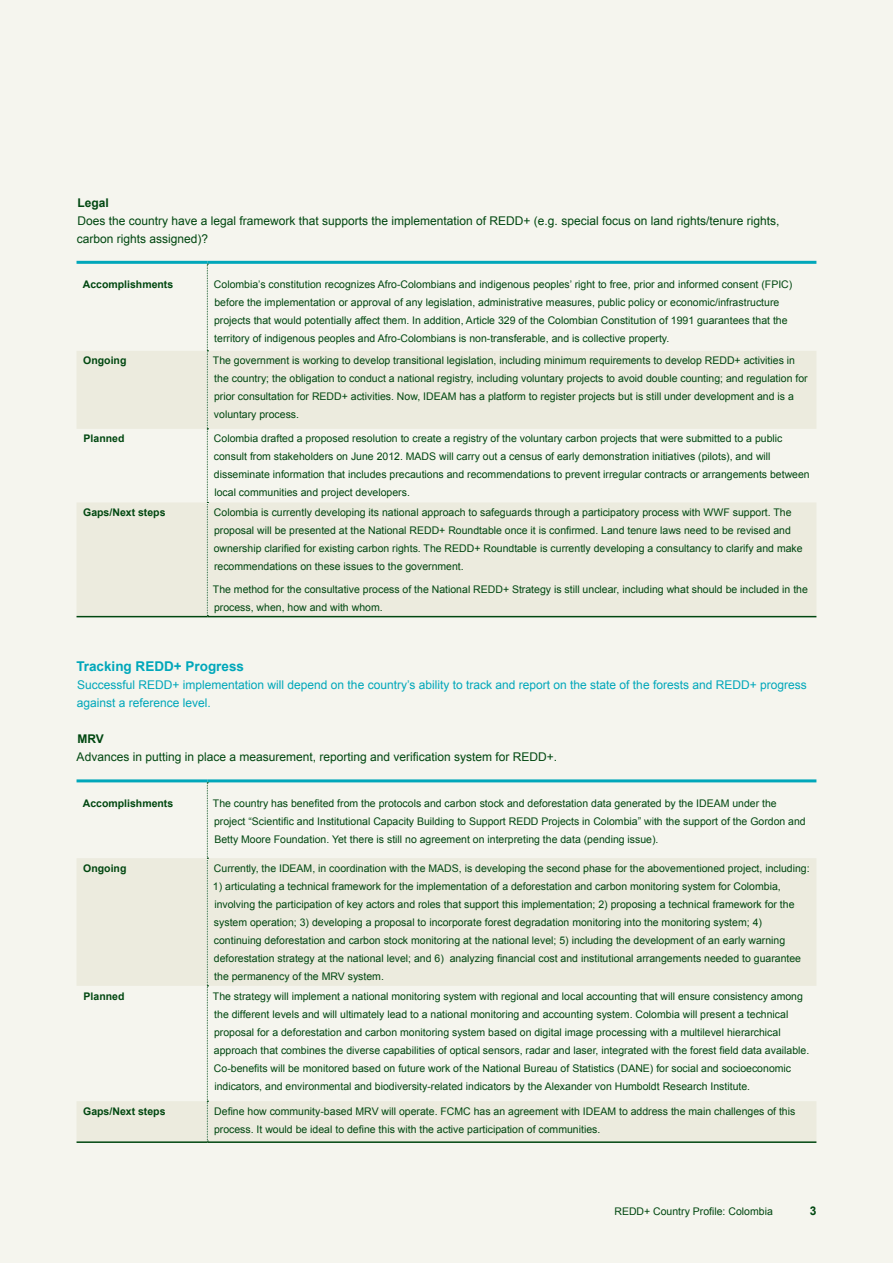
<style>
.page{position:relative;width:893px;height:1263px;background:#f5f5ee}
.page>*{position:absolute;margin:0;border:0;box-sizing:border-box;transform-origin:0 0}
.Subhead_1{font:700 13.5px "Arial";color:#00a7ba}
.Descriptor{font:12px/18px "Arial";color:#004710}
.Descriptor-2{font:12px/18px "Arial";color:#00a7ba}
.Subhead_2{font:700 12px "Arial";color:#004710}
.Body_Sans{font:10.5px/18px "Arial";color:#004710}
.t1{font:700 10.5px "Arial";color:#004710}
</style>
<div class="page">
<svg style="left:77px;top:351px;width:739px;height:265px;fill:#ecebde"></svg>
<hr style="left:77px;top:261px;width:130px;height:3px;background:#00a7ba">
<hr style="left:207px;top:261px;width:609px;height:3px;background:#00a7ba">
<svg style="left:207px;top:264px;width:1px;height:352px"></svg>
<hr style="left:77px;top:616px;width:130px;height:1px;background:#004710">
<hr style="left:207px;top:616px;width:609px;height:1px;background:#004710">
<svg style="left:77px;top:858px;width:739px;height:283px;fill:#ecebde"></svg>
<hr style="left:77px;top:779px;width:130px;height:3px;background:#00a7ba">
<hr style="left:207px;top:779px;width:609px;height:3px;background:#00a7ba">
<svg style="left:207px;top:782px;width:1px;height:359px"></svg>
<hr style="left:77px;top:1141px;width:130px;height:2px;background:#004710">
<hr style="left:207px;top:1141px;width:609px;height:2px;background:#004710">
<p class="Subhead_2" style="left:77px;top:195px;width:33px">Legal</p>
<p class="Descriptor" style="left:77px;top:212px;width:704px">Does the country have a legal framework that supports the implementation of REDD+ (e.g. special focus on land rights/tenure rights, carbon rights assigned)?</p>
<p class="t1" style="left:83px;top:277px;width:92px">Accomplishments</p>
<p class="Body_Sans" style="left:214px;top:275px;width:580px">Colombia’s constitution recognizes Afro-Colombians and indigenous peoples’ right to free, prior and informed consent (FPIC) before the implementation or approval of any legislation, administrative measures, public policy or economic/infrastructure projects that would potentially affect them. In addition, Article 329 of the Colombian Constitution of 1991 guarantees that the territory of indigenous peoples and Afro-Colombians is non-transferable, and is collective property.</p>
<p class="t1" style="left:83px;top:354px;width:45px">Ongoing</p>
<p class="Body_Sans" style="left:213px;top:352px;width:596px">The government is working to develop transitional legislation, including minimum requirements to develop REDD+ activities in the country; the obligation to conduct a national registry, including voluntary projects to avoid double counting; and regulation for prior consultation for REDD+ activities. Now, IDEAM has a platform to register projects but is still under development and is a voluntary process.</p>
<p class="t1" style="left:84px;top:432px;width:42px">Planned</p>
<p class="Body_Sans" style="left:214px;top:430px;width:597px">Colombia drafted a proposed resolution to create a registry of the voluntary carbon projects that were submitted to a public consult from stakeholders on June 2012. MADS will carry out a census of early demonstration initiatives (pilots), and will disseminate information that includes precautions and recommendations to prevent irregular contracts or arrangements between local communities and project developers.</p>
<p class="t1" style="left:83px;top:505px;width:84px">Gaps/Next steps</p>
<p class="Body_Sans" style="left:214px;top:503px;width:590px">Colombia is currently developing its national approach to safeguards through a participatory process with WWF support. The proposal will be presented at the National REDD+ Roundtable once it is confirmed. Land tenure laws need to be revised and ownership clarified for existing carbon rights. The REDD+ Roundtable is currently developing a consultancy to clarify and make recommendations on these issues to the government.</p>
<p class="Body_Sans" style="left:213px;top:580px;width:597px">The method for the consultative process of the National REDD+ Strategy is still unclear, including what should be included in the process, when, how and with whom.</p>
<p class="Subhead_1" style="left:76px;top:658px;width:169px">Tracking REDD+ Progress</p>
<p class="Descriptor-2" style="left:77px;top:676px;width:731px">Successful REDD+ implementation will depend on the country’s ability to track and report on the state of the forests and REDD+ progress against a reference level.</p>
<p class="Subhead_2" style="left:77px;top:731px;width:28px">MRV</p>
<p class="Descriptor" style="left:77px;top:748px;width:482px">Advances in putting in place a measurement, reporting and verification system for REDD+.</p>
<p class="t1" style="left:83px;top:796px;width:92px">Accomplishments</p>
<p class="Body_Sans" style="left:213px;top:794px;width:594px">The country has benefited from the protocols and carbon stock and deforestation data generated by the IDEAM under the project “Scientific and Institutional Capacity Building to Support REDD Projects in Colombia” with the support of the Gordon and<br>Betty Moore Foundation. Yet there is still no agreement on interpreting the data (pending issue).</p>
<p class="t1" style="left:83px;top:861px;width:45px">Ongoing</p>
<p class="Body_Sans" style="left:214px;top:859px;width:597px">Currently, the IDEAM, in coordination with the MADS, is developing the second phase for the abovementioned project, including:</p>
<p class="Body_Sans" style="left:213px;top:877px;width:590px">1) articulating a technical framework for the implementation of a deforestation and carbon monitoring system for Colombia, involving the participation of key actors and roles that support this implementation; 2) proposing a technical framework for the system operation; 3) developing a proposal to incorporate forest degradation monitoring into the monitoring system; 4) continuing deforestation and carbon stock monitoring at the national level; 5) including the development of an early warning deforestation strategy at the national level; and 6) analyzing financial cost and institutional arrangements needed to guarantee the permanency of the MRV system.</p>
<p class="t1" style="left:84px;top:989px;width:42px">Planned</p>
<p class="Body_Sans" style="left:213px;top:987px;width:598px">The strategy will implement a national monitoring system with regional and local accounting that will ensure consistency among the different levels and will ultimately lead to a national monitoring and accounting system. Colombia will present a technical proposal for a deforestation and carbon monitoring system based on digital image processing with a multilevel hierarchical approach that combines the diverse capabilities of optical sensors, radar and laser, integrated with the forest field data available.<br>Co-benefits will be monitored based on future work of the National Bureau of Statistics (DANE) for social and socioeconomic indicators, and environmental and biodiversity-related indicators by the Alexander von Humboldt Research Institute.</p>
<p class="t1" style="left:83px;top:1104px;width:84px">Gaps/Next steps</p>
<p class="Body_Sans" style="left:214px;top:1102px;width:583px">Define how community-based MRV will operate. FCMC has an agreement with IDEAM to address the main challenges of this process. It would be ideal to define this with the active participation of communities.</p>
<p class="Body_Sans" style="left:614px;top:1202px;width:160px">REDD+ Country Profile: Colombia</p>
<p class="Subhead_2" style="left:810px;top:1203px;width:8px">3</p>
</div>
